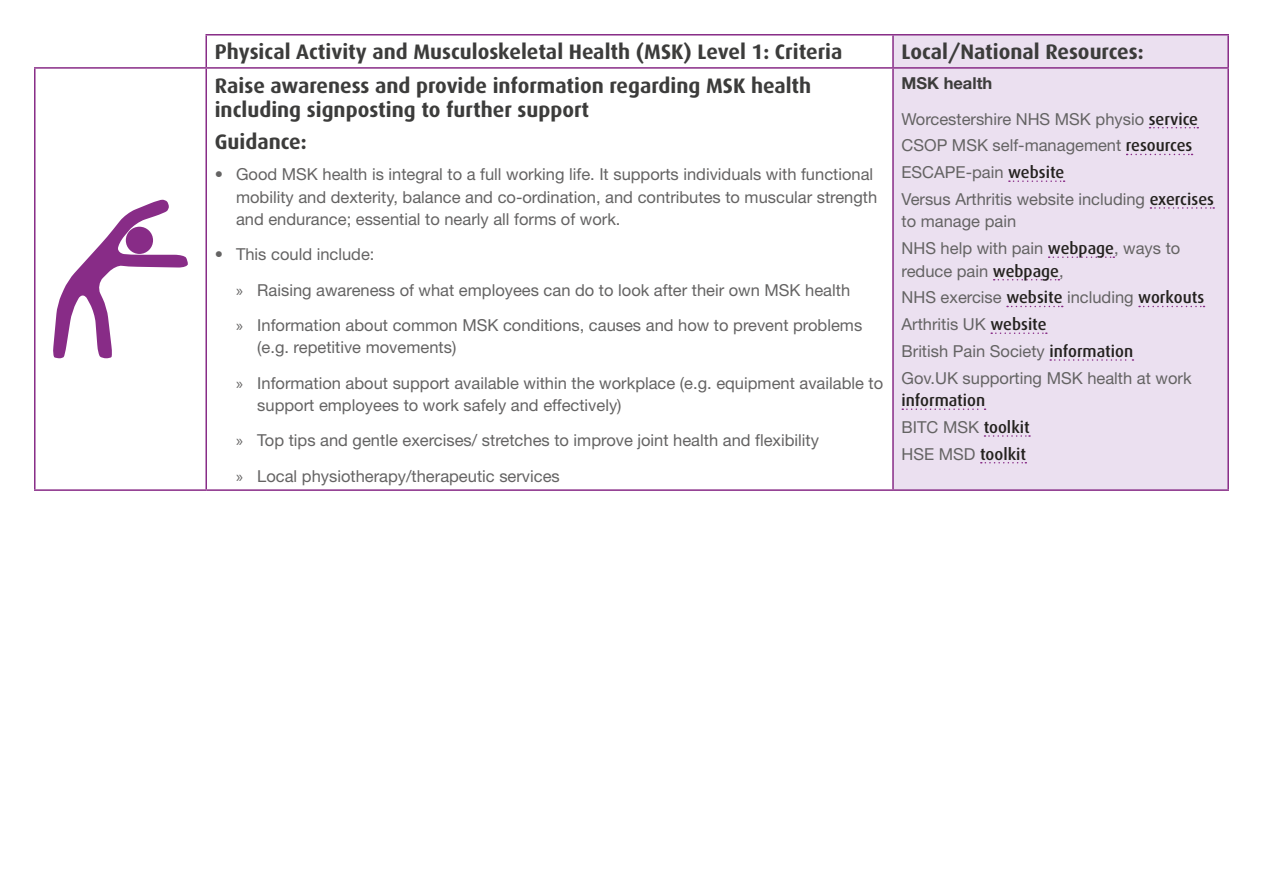
<style>
.page{position:relative;width:1263px;height:893px;background:#fff}
.page>*{position:absolute;margin:0;border:0;box-sizing:border-box;transform-origin:0 0}
.Paragraph_Text__P{font:700 21px/24px "Dax";color:#3c3c3b}
.Paragraph_Text__P-2{font:16.5px/22.5px "Helvetica Neue";color:#646363}
.Paragraph_Text__P-3{font:500 16.5px "Dax";color:#23211e}
.Paragraph_Text__P-4{font:700 16.5px "Helvetica Neue";color:#3c3c3b}
.s1{font-family:"Myriad Pro"}
.s2{font-family:"Dax";font-weight:500;color:#23211e}
.s3{font-family:"Helvetica Neue";font-weight:400;color:#646363}
</style>
<div class="page">
<div style="left:894px;top:36px;width:333px;height:453px;background:#ebe0f0"></div>
<hr style="left:1227px;top:69px;width:2px;height:420px;background:#882c87">
<hr style="left:893px;top:489px;width:336px;height:2px;background:#882c87">
<hr style="left:34px;top:69px;width:2px;height:420px;background:#882c87">
<hr style="left:205px;top:69px;width:2px;height:420px;background:#882c87">
<hr style="left:892px;top:69px;width:2px;height:420px;background:#882c87">
<hr style="left:34px;top:489px;width:172px;height:2px;background:#882c87">
<hr style="left:206px;top:489px;width:687px;height:2px;background:#882c87">
<hr style="left:34px;top:67px;width:172px;height:2px;background:#882c87">
<hr style="left:206px;top:67px;width:687px;height:2px;background:#882c87">
<hr style="left:893px;top:34px;width:336px;height:2px;background:#882c87">
<hr style="left:892px;top:36px;width:2px;height:31px;background:#882c87">
<hr style="left:1227px;top:36px;width:2px;height:31px;background:#882c87">
<hr style="left:893px;top:67px;width:336px;height:2px;background:#882c87">
<hr style="left:205px;top:34px;width:688px;height:2px;background:#882c87">
<hr style="left:205px;top:36px;width:2px;height:31px;background:#882c87">
<svg style="left:53px;top:200px;width:135px;height:158px"></svg>
<svg style="left:1149px;top:127px;width:49px;height:1px"></svg>
<svg style="left:1127px;top:154px;width:65px;height:1px"></svg>
<svg style="left:1009px;top:180px;width:55px;height:2px"></svg>
<svg style="left:1150px;top:207px;width:64px;height:2px"></svg>
<svg style="left:1049px;top:256px;width:65px;height:2px"></svg>
<svg style="left:994px;top:279px;width:65px;height:1px"></svg>
<svg style="left:1007px;top:306px;width:56px;height:1px"></svg>
<svg style="left:1139px;top:306px;width:65px;height:1px"></svg>
<svg style="left:991px;top:332px;width:56px;height:2px"></svg>
<svg style="left:1050px;top:359px;width:83px;height:2px"></svg>
<svg style="left:902px;top:408px;width:83px;height:2px"></svg>
<svg style="left:984px;top:435px;width:46px;height:2px"></svg>
<svg style="left:981px;top:462px;width:45px;height:1px"></svg>
<p class="Paragraph_Text__P" style="left:215px;top:40px;width:629px">Physical Activity and Musculoskeletal Health (MSK) Level 1: Criteria</p>
<p class="Paragraph_Text__P" style="left:901px;top:40px;width:244px">Local/National Resources:</p>
<p class="Paragraph_Text__P" style="left:215px;top:73px;width:598px">Raise awareness and provide information regarding MSK health including signposting to further support</p>
<p class="Paragraph_Text__P" style="left:215px;top:130px;width:93px">Guidance:</p>
<p class="Paragraph_Text__P-2" style="left:236px;top:163px;width:643px;text-indent:-21px">• Good MSK health is integral to a full working life. It supports individuals with functional mobility and dexterity, balance and co-ordination, and contributes to muscular strength and endurance; essential to nearly all forms of work.</p>
<p class="Paragraph_Text__P-2" style="left:215px;top:243px;width:161px">• This could include:</p>
<p class="Paragraph_Text__P-2" style="left:236px;top:278px;width:616px"><span class="s1">»</span> Raising awareness of what employees can do to look after their own MSK health</p>
<p class="Paragraph_Text__P-2" style="left:257px;top:313px;width:606px;text-indent:-21px"><span class="s1">»</span> Information about common MSK conditions, causes and how to prevent problems (e.g. repetitive movements)</p>
<p class="Paragraph_Text__P-2" style="left:257px;top:371px;width:627px;text-indent:-21px"><span class="s1">»</span> Information about support available within the workplace (e.g. equipment available to support employees to work safely and effectively)</p>
<p class="Paragraph_Text__P-2" style="left:236px;top:429px;width:584px"><span class="s1">»</span> Top tips and gentle exercises/ stretches to improve joint health and flexibility</p>
<p class="Paragraph_Text__P-2" style="left:236px;top:464px;width:325px"><span class="s1">»</span> Local physiotherapy/therapeutic services</p>
<p class="Paragraph_Text__P-4" style="left:901px;top:73px;width:92px">MSK health</p>
<p class="Paragraph_Text__P-2" style="left:901px;top:107px;width:298px">Worcestershire NHS MSK physio <span class="s2">service</span></p>
<p class="Paragraph_Text__P-2" style="left:901px;top:134px;width:292px">CSOP MSK self-management <span class="s2">resources</span></p>
<p class="Paragraph_Text__P-2" style="left:901px;top:161px;width:164px">ESCAPE-pain <span class="s2">website</span></p>
<p class="Paragraph_Text__P-2" style="left:901px;top:188px;width:314px">Versus Arthritis website including <span class="s2">exercises </span>to manage pain</p>
<p class="Paragraph_Text__P-2" style="left:901px;top:237px;width:280px">NHS help with pain <span class="s2">webpage</span>, ways to reduce pain <span class="s2">webpage</span>,</p>
<p class="Paragraph_Text__P-2" style="left:901px;top:286px;width:304px">NHS exercise <span class="s2">website</span> including <span class="s2">workouts</span></p>
<p class="Paragraph_Text__P-2" style="left:901px;top:313px;width:147px">Arthritis UK <span class="s2">website</span></p>
<p class="Paragraph_Text__P-2" style="left:901px;top:340px;width:233px">British Pain Society <span class="s2">information</span></p>
<p class="Paragraph_Text__P-2" style="left:901px;top:366px;width:292px">Gov.UK supporting MSK health at work <span class="s2">information</span></p>
<p class="Paragraph_Text__P-2" style="left:901px;top:416px;width:130px">BITC MSK <span class="s2">toolkit</span></p>
<p class="Paragraph_Text__P-3" style="left:901px;top:445px;width:126px"><span class="s3">HSE MSD</span> toolkit</p>
</div>
